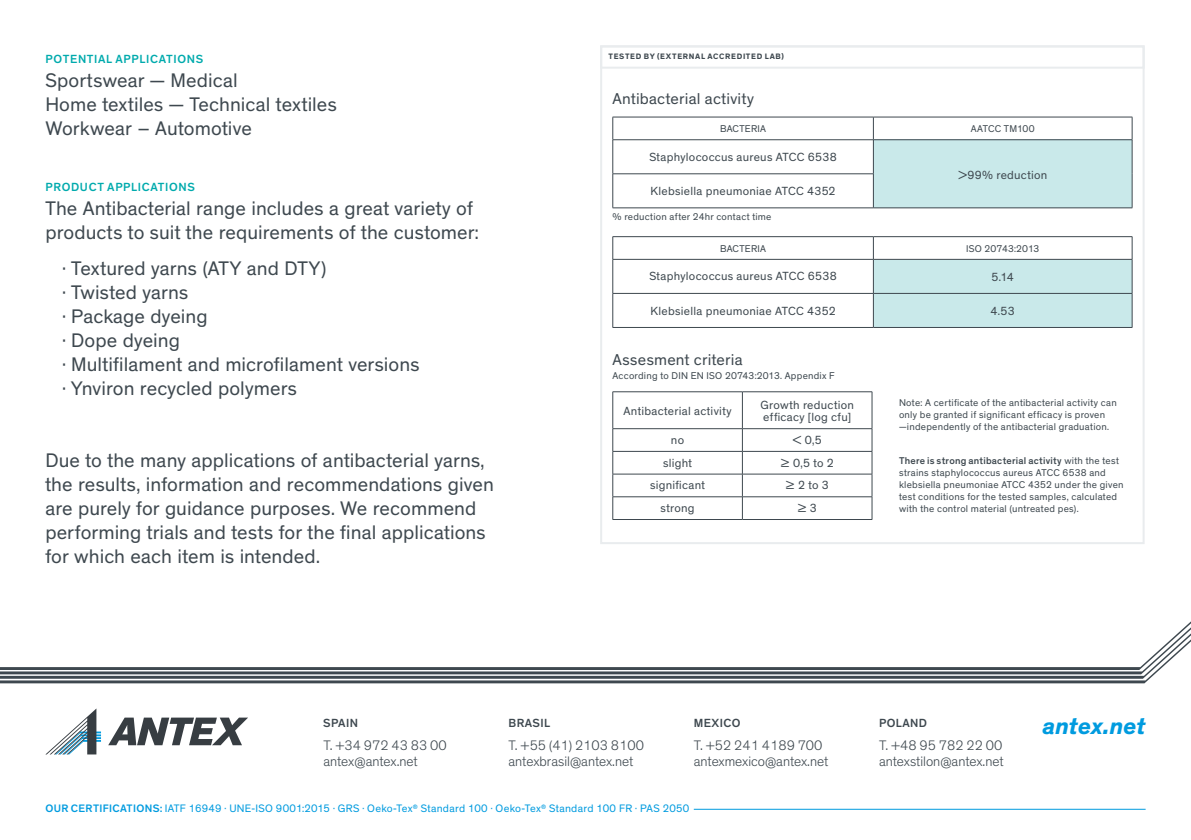
<style>
.page{position:relative;width:1191px;height:840px;background:#fff}
.page>*{position:absolute;margin:0;border:0;box-sizing:border-box;transform-origin:0 0}
.t1{font:italic 700 24px "Theinhardt";letter-spacing:-.005em;color:#009bdf}
.t2{font:20px/24px "Theinhardt";letter-spacing:.005em;color:#3e484f}
.t3{font:16px "Theinhardt";letter-spacing:.015em;color:#3e484f}
.t4{font:300 14px/16px "Theinhardt";color:#3e484f}
.t5{font:12px/12px "Theinhardt";letter-spacing:.02em;color:#3e484f}
.t6{font:500 12px "Theinhardt";letter-spacing:.055em;color:#00aaad}
.t7{font:500 12px "Theinhardt";letter-spacing:.035em;color:#3e484f}
.t8{font:11px "Theinhardt";letter-spacing:.02em;color:#009bdf}
.t9{font:10px/12px "Theinhardt";letter-spacing:.02em;color:#3e484f}
.t10{font:700 8px "Theinhardt";letter-spacing:.08em;color:#3e484f}
.s1{font-weight:500}
</style>
<div class="page">
<div style="left:600px;top:45px;width:544px;height:24px;border:2px solid #e9ecee"></div>
<div style="left:873px;top:140px;width:259px;height:68px;background:#c9e9ea"></div>
<hr style="left:612px;top:117px;width:261px;height:1px;background:#3e484f">
<svg style="left:612px;top:117px;width:1px;height:22px"></svg>
<hr style="left:873px;top:117px;width:259px;height:1px;background:#3e484f">
<svg style="left:873px;top:117px;width:1px;height:22px"></svg>
<svg style="left:1131px;top:117px;width:1px;height:22px"></svg>
<hr style="left:612px;top:139px;width:261px;height:1px;background:#3e484f">
<hr style="left:612px;top:140px;width:1px;height:33px;background:#3e484f">
<hr style="left:873px;top:139px;width:259px;height:1px;background:#3e484f">
<hr style="left:873px;top:140px;width:1px;height:33px;background:#3e484f">
<hr style="left:1131px;top:140px;width:1px;height:34px;background:#3e484f">
<hr style="left:612px;top:173px;width:261px;height:1px;background:#3e484f">
<hr style="left:612px;top:174px;width:1px;height:33px;background:#3e484f">
<hr style="left:873px;top:174px;width:1px;height:33px;background:#3e484f">
<hr style="left:1131px;top:174px;width:1px;height:33px;background:#3e484f">
<hr style="left:612px;top:207px;width:261px;height:1px;background:#3e484f">
<hr style="left:873px;top:207px;width:259px;height:1px;background:#3e484f">
<hr style="left:612px;top:236px;width:261px;height:1px;background:#3e484f">
<svg style="left:612px;top:237px;width:1px;height:22px"></svg>
<hr style="left:873px;top:236px;width:259px;height:1px;background:#3e484f">
<svg style="left:873px;top:237px;width:259px;height:90px"></svg>
<hr style="left:612px;top:259px;width:261px;height:1px;background:#3e484f">
<hr style="left:612px;top:259px;width:1px;height:34px;background:#3e484f">
<hr style="left:873px;top:259px;width:259px;height:1px;background:#3e484f">
<hr style="left:873px;top:259px;width:1px;height:34px;background:#3e484f">
<hr style="left:1131px;top:259px;width:1px;height:34px;background:#3e484f">
<hr style="left:612px;top:293px;width:261px;height:1px;background:#3e484f">
<hr style="left:612px;top:293px;width:1px;height:34px;background:#3e484f">
<hr style="left:873px;top:293px;width:259px;height:1px;background:#3e484f">
<hr style="left:873px;top:293px;width:1px;height:34px;background:#3e484f">
<hr style="left:1131px;top:293px;width:1px;height:34px;background:#3e484f">
<hr style="left:612px;top:327px;width:261px;height:1px;background:#3e484f">
<hr style="left:873px;top:327px;width:259px;height:1px;background:#3e484f">
<hr style="left:612px;top:391px;width:130px;height:1px;background:#3e484f">
<hr style="left:612px;top:392px;width:1px;height:36px;background:#3e484f">
<hr style="left:742px;top:391px;width:130px;height:1px;background:#3e484f">
<hr style="left:742px;top:392px;width:1px;height:36px;background:#3e484f">
<hr style="left:871px;top:392px;width:1px;height:36px;background:#3e484f">
<hr style="left:612px;top:428px;width:130px;height:1px;background:#3e484f">
<hr style="left:742px;top:428px;width:130px;height:1px;background:#3e484f">
<hr style="left:612px;top:451px;width:130px;height:1px;background:#3e484f">
<hr style="left:742px;top:451px;width:130px;height:1px;background:#3e484f">
<hr style="left:612px;top:473px;width:130px;height:1px;background:#3e484f">
<hr style="left:742px;top:473px;width:130px;height:1px;background:#3e484f">
<hr style="left:612px;top:496px;width:130px;height:1px;background:#3e484f">
<svg style="left:612px;top:428px;width:1px;height:91px"></svg>
<hr style="left:742px;top:496px;width:130px;height:1px;background:#3e484f">
<svg style="left:742px;top:428px;width:1px;height:91px"></svg>
<svg style="left:871px;top:428px;width:1px;height:91px"></svg>
<hr style="left:612px;top:519px;width:130px;height:1px;background:#3e484f">
<hr style="left:742px;top:519px;width:130px;height:1px;background:#3e484f">
<svg style="left:0;top:678px;width:1151px;height:5px"></svg>
<svg style="left:0;top:674px;width:1155px;height:4px;background:#858b90"></svg>
<svg style="left:0;top:669px;width:1161px;height:5px;fill:#3e484f"></svg>
<svg style="left:0;top:621px;width:1191px;height:48px"></svg>
<svg style="left:46px;top:708px;width:55px;height:46px"></svg>
<svg style="left:109px;top:717px;width:139px;height:27px"></svg>
<hr style="left:694px;top:808px;width:451px;height:1px;background:#009bdf">
<p class="t6" style="left:45px;top:51px;width:159px">POTENTIAL APPLICATIONS</p>
<p class="t2" style="left:45px;top:68px;width:293px">Sportswear — Medical<br>Home textiles — Technical textiles<br>Workwear – Automotive</p>
<p class="t6" style="left:45px;top:180px;width:151px">PRODUCT APPLICATIONS</p>
<p class="t2" style="left:45px;top:197px;width:435px">The Antibacterial range includes a great variety of products to suit the requirements of the customer:</p>
<p class="t2" style="left:62px;top:257px;width:359px">· Textured yarns (ATY and DTY)<br>· Twisted yarns<br>· Package dyeing<br>· Dope dyeing<br>· Multifilament and microfilament versions · Ynviron recycled polymers</p>
<p class="t2" style="left:45px;top:448px;width:450px">Due to the many applications of antibacterial yarns, the results, information and recommendations given are purely for guidance purposes. We recommend performing trials and tests for the final applications for which each item is intended.</p>
<p class="t10" style="left:608px;top:52px;width:177px">TESTED BY (EXTERNAL ACCREDITED LAB)</p>
<p class="t3" style="left:612px;top:89px;width:143px">Antibacterial activity</p>
<p class="t9" style="left:720px;top:123px;width:47px">BACTERIA</p>
<p class="t9" style="left:970px;top:123px;width:66px">AATCC TM100</p>
<p class="t5" style="left:649px;top:151px;width:189px">Staphylococcus aureus ATCC 6538</p>
<p class="t5" style="left:958px;top:169px;width:91px">&gt;99% reduction</p>
<p class="t5" style="left:650px;top:185px;width:187px">Klebsiella pneumoniae ATCC 4352</p>
<p class="t9" style="left:612px;top:211px;width:160px">% reduction after 24hr contact time</p>
<p class="t9" style="left:720px;top:243px;width:47px">BACTERIA</p>
<p class="t9" style="left:966px;top:243px;width:75px">ISO 20743:2013</p>
<p class="t5" style="left:649px;top:270px;width:189px">Staphylococcus aureus ATCC 6538</p>
<p class="t5" style="left:991px;top:271px;width:24px">5.14</p>
<p class="t5" style="left:650px;top:304px;width:187px">Klebsiella pneumoniae ATCC 4352</p>
<p class="t5" style="left:990px;top:305px;width:26px">4.53</p>
<p class="t3" style="left:612px;top:350px;width:132px">Assesment criteria</p>
<p class="t9" style="left:612px;top:370px;width:224px">According to DIN EN ISO 20743:2013. Appendix F</p>
<p class="t5" style="left:623px;top:405px;width:110px">Antibacterial activity</p>
<p class="t5" style="left:760px;top:399px;width:95px">Growth reduction efficacy [log cfu]</p>
<p class="t5" style="left:671px;top:434px;width:15px">no</p>
<p class="t5" style="left:792px;top:434px;width:31px">&lt; 0,5</p>
<p class="t5" style="left:663px;top:456px;width:30px">slight</p>
<p class="t5" style="left:780px;top:456px;width:55px">≥ 0,5 to 2</p>
<p class="t5" style="left:650px;top:479px;width:57px">significant</p>
<p class="t5" style="left:785px;top:479px;width:45px">≥ 2 to 3</p>
<p class="t5" style="left:660px;top:502px;width:36px">strong</p>
<p class="t5" style="left:797px;top:502px;width:21px">≥ 3</p>
<p class="t9" style="left:899px;top:397px;width:219px">Note: A certificate of the antibacterial activity can only be granted if significant efficacy is proven —independently of the antibacterial graduation.</p>
<p class="t9" style="left:899px;top:455px;width:226px"><span class="s1">There is strong antibacterial activity</span> with the test strains staphylococcus aureus ATCC 6538 and klebsiella pneumoniae ATCC 4352 under the given test conditions for the tested samples, calculated with the control material (untreated pes).</p>
<p class="t7" style="left:323px;top:715px;width:36px">SPAIN</p>
<p class="t7" style="left:508px;top:715px;width:43px">BRASIL</p>
<p class="t7" style="left:694px;top:715px;width:48px">MEXICO</p>
<p class="t7" style="left:879px;top:715px;width:49px">POLAND</p>
<p class="t4" style="left:508px;top:737px;width:137px">T. +55 (41) 2103 8100 antexbrasil@antex.net</p>
<p class="t4" style="left:694px;top:737px;width:136px">T. +52 241 4189 700 antexmexico@antex.net</p>
<p class="t4" style="left:879px;top:737px;width:126px">T. +48 95 782 22 00 antexstilon@antex.net</p>
<p class="t4" style="left:323px;top:737px;width:125px">T. +34 972 43 83 00 antex@antex.net</p>
<p class="t8" style="left:45px;top:801px;width:645px"><span class="s1">OUR CERTIFICATIONS:</span> IATF 16949 · UNE-ISO 9001:2015 · GRS · Oeko-Tex<sup>®</sup> Standard 100 · Oeko-Tex<sup>®</sup> Standard 100 FR · PAS 2050</p>
<p class="t1" style="left:1042px;top:710px;width:105px">antex.net</p>
</div>
